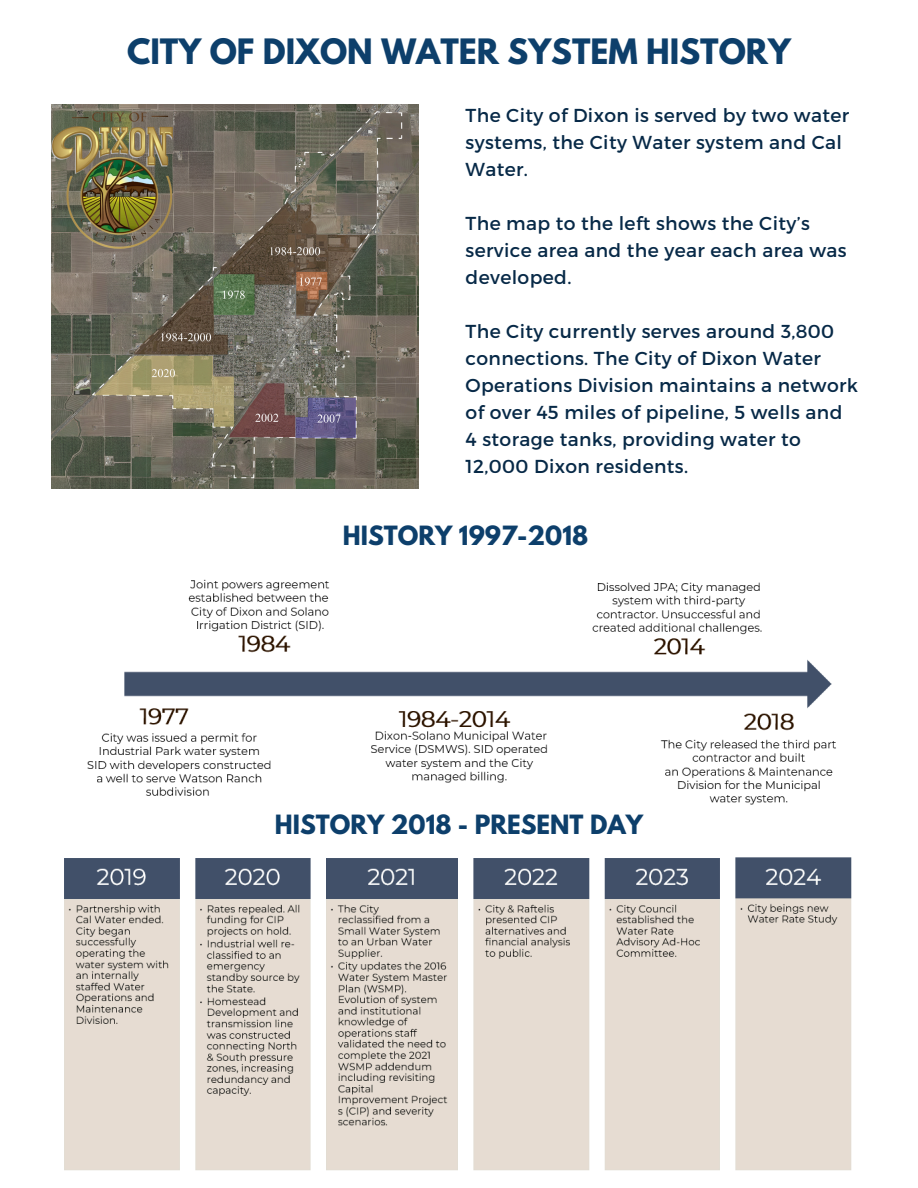
<style>
.page{position:relative;width:918px;height:1188px;background:#fff}
.page>*{position:absolute;margin:0;border:0;box-sizing:border-box;transform-origin:0 0}
.t1{font:700 31.05px "League Spartan";color:#0d3f6b}
.t2{font:700 23.55px "League Spartan";color:#0d3f6b}
.t3{font:18.75px/27px "Montserrat";letter-spacing:.02em;color:#072947}
</style>
<div class="page">
<img style="left:52px;top:105px;width:366px;height:383px">
<img style="left:64px;top:857px;width:788px;height:314px">
<img style="left:87px;top:579px;width:749px;height:226px">
<p class="t1" style="left:127px;top:36px;width:665px">CITY OF DIXON WATER SYSTEM HISTORY</p>
<p class="t3" style="left:466px;top:101px;width:385px">The City of Dixon is served by two water systems, the City Water system and Cal<br>Water.</p>
<h2 class="t3" style="left:466px;top:209px;width:383px">The map to the left shows the City’s service area and the year each area was developed.</h2>
<p class="t3" style="left:466px;top:317px;width:394px">The City currently serves around 3,800 connections. The City of Dixon Water Operations Division maintains a network of over 45 miles of pipeline, 5 wells and 4 storage tanks, providing water to 12,000 Dixon residents.</p>
<h2 class="t2" style="left:343px;top:524px;width:247px">HISTORY 1997-2018</h2>
<p class="t2" style="left:275px;top:813px;width:370px">HISTORY 2018 - PRESENT DAY</p>
</div>
